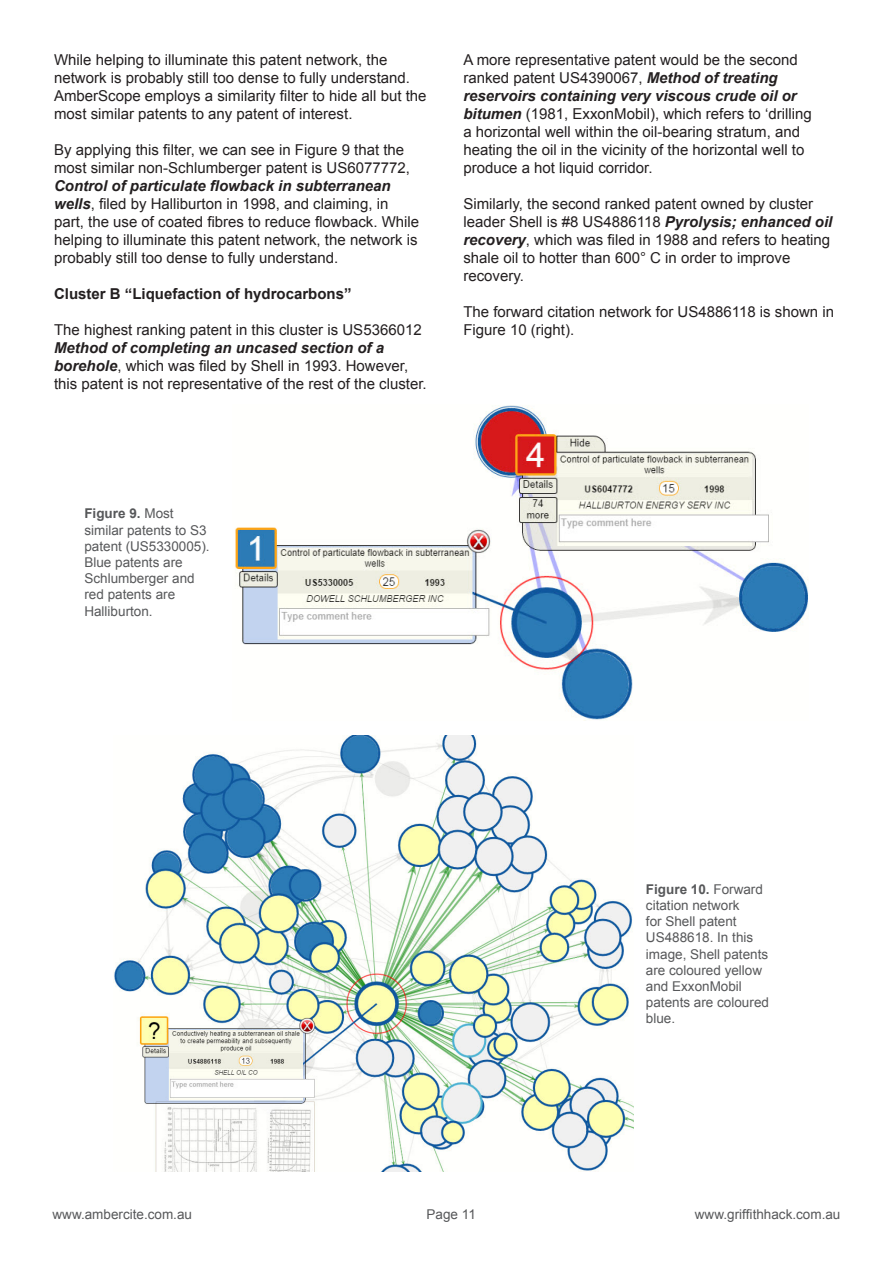
<style>
.page{position:relative;width:893px;height:1263px;background:#fff}
.page>*{position:absolute;margin:0;border:0;box-sizing:border-box;transform-origin:0 0}
.t1{font:15px/18px "Arial";color:#231f20}
.t2{font:700 15px "Arial";color:#231f20}
.t3{font:13.5px/16.2px "Arial";color:#57585a}
.s1{font-weight:700;font-style:italic}
.s2{font-weight:700}
</style>
<div class="page">
<img style="left:235px;top:405px;width:573px;height:315px">
<img style="left:113px;top:736px;width:520px;height:436px">
<p class="t1" style="left:54px;top:51px;width:374px">While helping to illuminate this patent network, the network is probably still too dense to fully understand.<br>AmberScope employs a similarity filter to hide all but the most similar patents to any patent of interest.</p>
<p class="t1" style="left:54px;top:141px;width:367px">By applying this filter, we can see in Figure 9 that the most similar non-Schlumberger patent is US6077772, <span class="s1">Control of particulate flowback in subterranean wells</span>, filed by Halliburton in 1998, and claiming, in part, the use of coated fibres to reduce flowback. While helping to illuminate this patent network, the network is probably still too dense to fully understand.</p>
<p class="t2" style="left:54px;top:284px;width:299px">Cluster B “Liquefaction of hydrocarbons”</p>
<p class="t1" style="left:54px;top:321px;width:374px">The highest ranking patent in this cluster is US5366012<br><span class="s1">Method of completing an uncased section of a borehole</span>, which was filed by Shell in 1993. However, this patent is not representative of the rest of the cluster.</p>
<p class="t1" style="left:463px;top:51px;width:350px">A more representative patent would be the second ranked patent US4390067, <span class="s1">Method of treating reservoirs containing very viscous crude oil or bitumen</span> (1981, ExxonMobil), which refers to ‘drilling a horizontal well within the oil-bearing stratum, and heating the oil in the vicinity of the horizontal well to produce a hot liquid corridor.</p>
<p class="t1" style="left:463px;top:195px;width:371px">Similarly, the second ranked patent owned by cluster leader Shell is #8 US4886118 <span class="s1">Pyrolysis; enhanced oil recovery</span>, which was filed in 1988 and refers to heating shale oil to hotter than 600° C in order to improve recovery.</p>
<p class="t1" style="left:463px;top:303px;width:372px">The forward citation network for US4886118 is shown in<br>Figure 10 (right).</p>
<p class="t3" style="left:84px;top:506px;width:127px"><span class="s2">Figure 9.</span> Most similar patents to S3 patent (US5330005).<br>Blue patents are<br>Schlumberger and red patents are<br>Halliburton.</p>
<p class="t3" style="left:646px;top:881px;width:125px"><span class="s2">Figure 10.</span> Forward citation network<br>for Shell patent<br>US488618. In this image, Shell patents are coloured yellow and ExxonMobil patents are coloured blue.</p>
<p class="t3" style="left:53px;top:1206px;width:141px">www.ambercite.com.au</p>
<p class="t3" style="left:427px;top:1206px;width:51px">Page 11</p>
<p class="t3" style="left:695px;top:1206px;width:147px">www.griffithhack.com.au</p>
</div>
